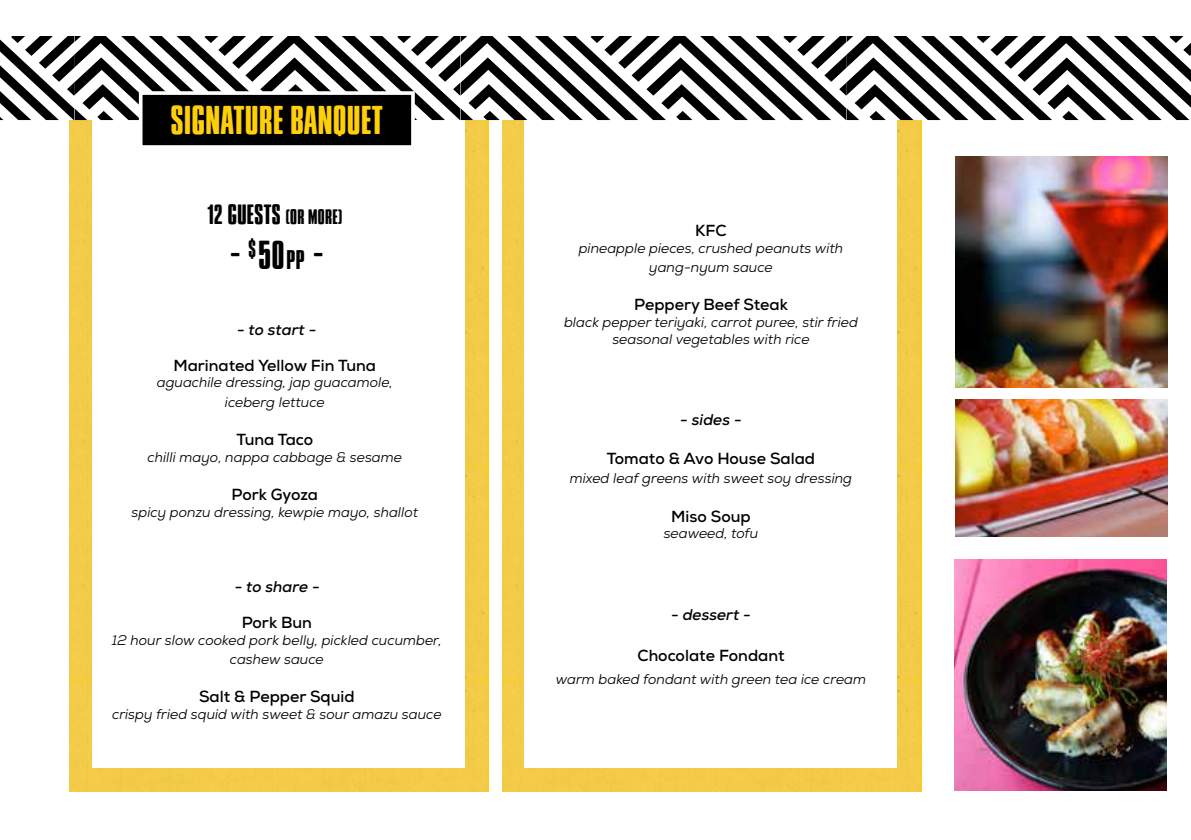
<style>
.page{position:relative;width:1191px;height:840px;background:#fff}
.page>*{position:absolute;margin:0;border:0;box-sizing:border-box;transform-origin:0 0}
.t1{font:34.8px "Soft Press";color:#000}
.t2{font:34.6px "Soft Press";letter-spacing:.02em;color:#ffcf07}
.t3{font:24px "Soft Press";letter-spacing:.02em;color:#000}
.t4{font:20.2px "Soft Press";color:#000}
.t5{font:700 16px "Nexa";color:#000}
.t6{font:italic 700 15.6px "Nexa";color:#000}
.t7{font:italic 14px/19.2px "Nexa";color:#000;text-align:center}
.s1{font-size:18px}
.s2{font-size:23.2px}
</style>
<div class="page">
<div style="left:69px;top:120px;width:418px;height:345px;background:#f3cb48"></div>
<div style="left:69px;top:465px;width:419px;height:344px;background:#f3cb48"></div>
<img style="left:69px;top:679px;width:418px;height:89px">
<div style="left:502px;top:120px;width:418px;height:345px;background:#f3cb48"></div>
<div style="left:502px;top:465px;width:419px;height:344px;background:#f3cb48"></div>
<img style="left:502px;top:679px;width:418px;height:89px">
<div style="left:92px;top:120px;width:372px;height:647px;background:#fff"></div>
<div style="left:524px;top:120px;width:373px;height:647px;background:#fff"></div>
<svg style="left:0;top:36px;width:1191px;height:84px"></svg>
<div style="left:139px;top:91px;width:276px;height:58px;background:#000;border:4px solid #fff"></div>
<img style="left:954px;top:559px;width:212px;height:231px">
<img style="left:955px;top:157px;width:212px;height:230px">
<img style="left:955px;top:399px;width:212px;height:136px">
<div style="left:62px;top:792px;width:941px;height:47px;background:#fff"></div>
<h2 class="t2" style="left:171px;top:98px;width:214px">SIGNATURE BANQUET</h2>
<h3 class="t3" style="left:207px;top:198px;width:136px">12 GUESTS <span class="s1">(OR MORE)</span></h3>
<h1 class="t1" style="left:231px;top:231px;width:94px">- 50<span class="s2">PP</span> -</h1>
<h3 class="t4" style="left:248px;top:236px;width:9px">$</h3>
<p class="t6" style="left:237px;top:320px;width:81px">- to start -</p>
<p class="t5" style="left:173px;top:354px;width:204px">Marinated Yellow Fin Tuna</p>
<p class="t7" style="left:157px;top:373px;width:237px">aguachile dressing, jap guacamole, iceberg lettuce</p>
<p class="t5" style="left:236px;top:429px;width:78px">Tuna Taco</p>
<p class="t7" style="left:148px;top:447px;width:256px">chilli mayo, nappa cabbage &amp; sesame</p>
<p class="t5" style="left:231px;top:484px;width:88px">Pork Gyoza</p>
<p class="t7" style="left:131px;top:502px;width:288px">spicy ponzu dressing, kewpie mayo, shallot</p>
<p class="t6" style="left:235px;top:576px;width:86px">- to share -</p>
<p class="t5" style="left:242px;top:611px;width:72px">Pork Bun</p>
<p class="t7" style="left:112px;top:630px;width:331px">12 hour slow cooked pork belly, pickled cucumber, cashew sauce</p>
<p class="t5" style="left:199px;top:686px;width:157px">Salt &amp; Pepper Squid</p>
<p class="t7" style="left:112px;top:704px;width:331px">crispy fried squid with sweet &amp; sour amazu sauce</p>
<p class="t5" style="left:695px;top:220px;width:33px">KFC</p>
<p class="t7" style="left:578px;top:238px;width:266px">pineapple pieces, crushed peanuts with yang-nyum sauce</p>
<p class="t5" style="left:634px;top:294px;width:155px">Peppery Beef Steak</p>
<p class="t7" style="left:564px;top:313px;width:295px;line-height:16.8px">black pepper teriyaki, carrot puree, stir fried seasonal vegetables with rice</p>
<p class="t6" style="left:680px;top:409px;width:63px">- sides -</p>
<p class="t5" style="left:607px;top:448px;width:210px">Tomato &amp; Avo House Salad</p>
<p class="t7" style="left:570px;top:468px;width:284px">mixed leaf greens with sweet soy dressing</p>
<p class="t5" style="left:671px;top:505px;width:81px">Miso Soup</p>
<p class="t7" style="left:663px;top:523px;width:96px">seaweed, tofu</p>
<p class="t6" style="left:671px;top:604px;width:81px">- dessert -</p>
<p class="t5" style="left:637px;top:645px;width:149px">Chocolate Fondant</p>
<p class="t7" style="left:556px;top:669px;width:312px">warm baked fondant with green tea ice cream</p>
</div>
